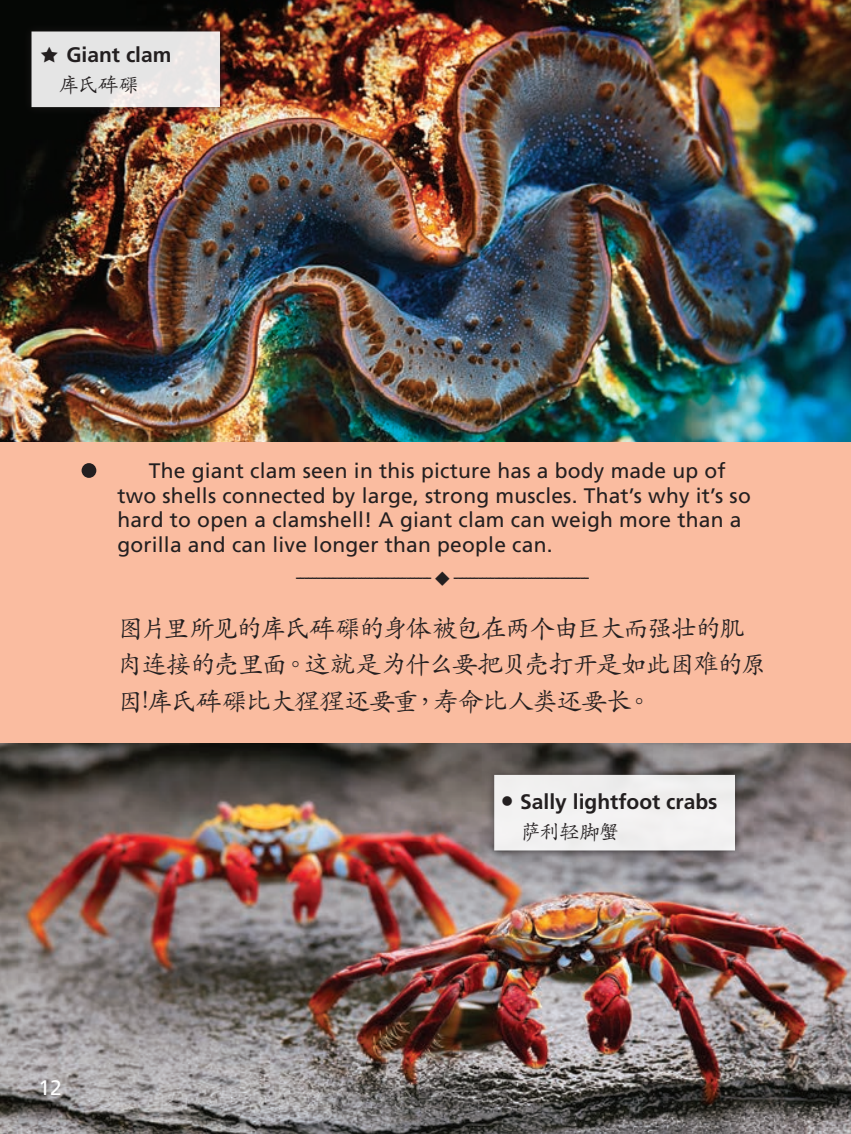
<style>
.page{position:relative;width:851px;height:1134px;background:#fff}
.page>*{position:absolute;margin:0;border:0;box-sizing:border-box;transform-origin:0 0}
.Chinese_parent{font:26.25px/36.8px "ST Kaiti TC";letter-spacing:-.08em;color:#231f20}
.Parents_16_23{font:21px/24.5px "Frutiger LT Std";letter-spacing:.01em;color:#231f20}
.t1{font:700 21px "Frutiger LT Std";color:#231f20}
.Chinese_caption{font:21px "ST Kaiti TC";letter-spacing:-.055em;color:#231f20}
.t2{font:21px "Frutiger LT Std";color:#fff}
.rule{font:17.5px "Frutiger LT Std";color:#231f20}
</style>
<div class="page">
<img style="left:0;top:0;width:850px;height:442px">
<div style="left:0;top:442px;width:850px;height:315px;background:#fabca0"></div>
<img style="left:0;top:743px;width:850px;height:391px">
<div style="left:485px;top:766px;width:259px;height:94px;background:#231f20;opacity:.75"></div>
<div style="left:22px;top:22px;width:207px;height:94px;background:#231f20;opacity:.75"></div>
<div style="left:82px;top:463px;width:14px;height:15px;background:#231f20;border-radius:50%"></div>
<div style="left:494px;top:775px;width:241px;height:75px;background:#f1f0f0"></div>
<svg style="left:32px;top:32px;width:188px;height:75px;background:#e7e6e5"></svg>
<p class="t1" style="left:66px;top:42px;width:107px">Giant clam</p>
<p class="Chinese_caption" style="left:58px;top:72px;width:83px">库氏砗磲</p>
<p class="Parents_16_23" style="left:117px;top:459px;width:635px;text-indent:32px">The giant clam seen in this picture has a body made up of two shells connected by large, strong muscles. That’s why it’s so hard to open a clamshell! A giant clam can weigh more than a gorilla and can live longer than people can.</p>
<p class="rule" style="left:295px;top:567px;width:295px">--------------------------------- ◆ ---------------------------------</p>
<p class="Chinese_parent" style="left:117px;top:608px;width:651px">图片里所见的库氏砗磲的身体被包在两个由巨大而强壮的肌肉连接的壳里面。这就是为什么要把贝壳打开是如此困难的原因!库氏砗磲比大猩猩还要重，寿命比人类还要长。</p>
<p class="t2" style="left:38px;top:1075px;width:25px">12</p>
<p class="t1" style="left:520px;top:789px;width:199px">Sally lightfoot crabs</p>
<p class="Chinese_caption" style="left:520px;top:818px;width:101px">萨利轻脚蟹</p>
</div>
